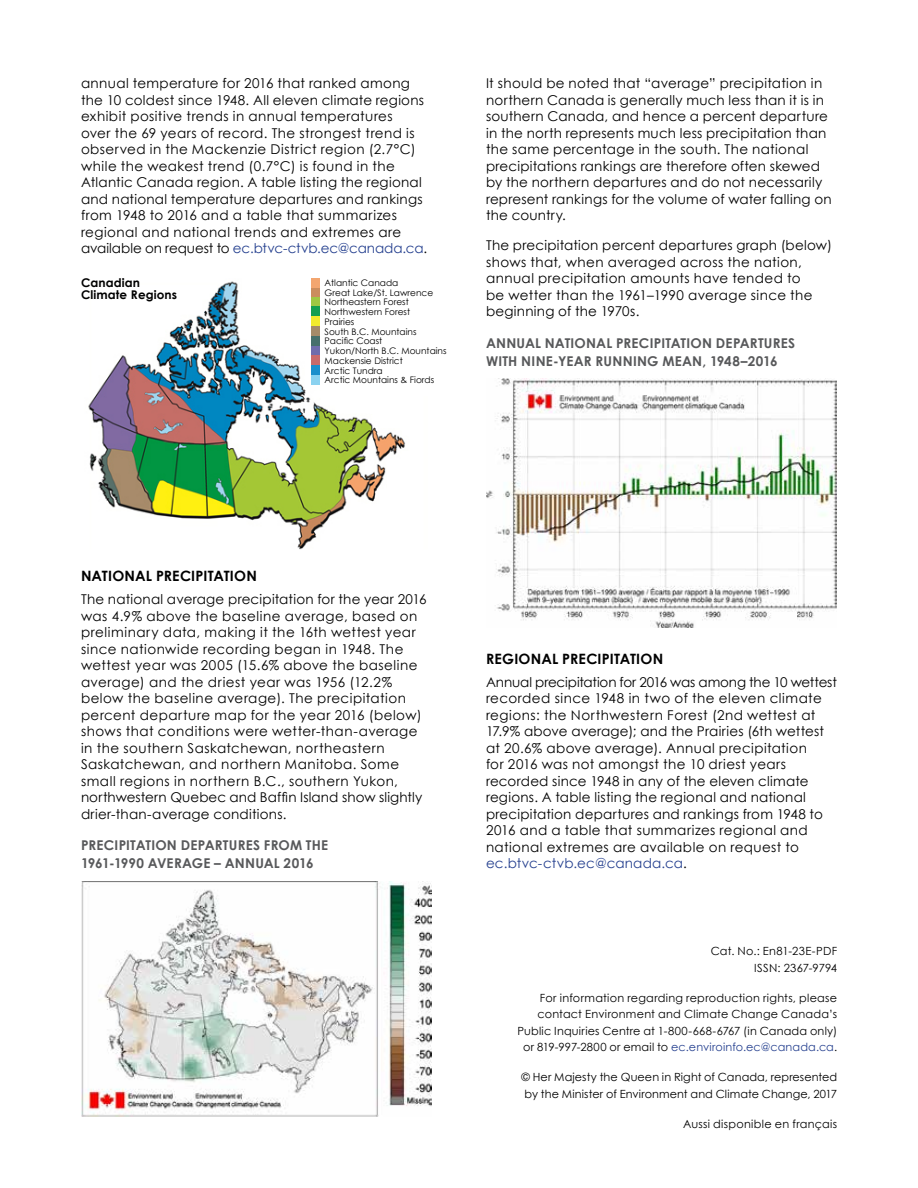
<style>
.page{position:relative;width:918px;height:1188px;background:#fff}
.page>*{position:absolute;margin:0;border:0;box-sizing:border-box;transform-origin:0 0}
.t1{font:700 14.25px "Century Gothic";letter-spacing:.015em;color:#000}
.t2{font:13.5px/16.5px "Century Gothic";letter-spacing:.025em;color:#000}
.t3{font:700 13.5px/18px "Century Gothic";letter-spacing:.015em;color:#58595b}
.t4{font:700 12px/12px "Century Gothic";letter-spacing:.01em;color:#000}
.t5{font:11.25px/16.5px "Century Gothic";letter-spacing:.015em;color:#000;text-align:right}
.t6{font:9px/9.8px "Century Gothic";color:#000}
.s1{color:#25408f}
</style>
<div class="page">
<img style="left:88px;top:281px;width:318px;height:269px">
<img style="left:81px;top:881px;width:351px;height:235px">
<img style="left:486px;top:379px;width:351px;height:248px">
<div style="left:242px;top:273px;width:189px;height:66px;background:#fff"></div>
<div style="left:305px;top:276px;width:31px;height:114px;background:#fff"></div>
<div style="left:325px;top:279px;width:129px;height:117px;background:#fff"></div>
<div style="left:311px;top:278px;width:8px;height:9px;background:#f3a670"></div>
<div style="left:311px;top:326px;width:8px;height:10px;background:#a58b6a"></div>
<div style="left:311px;top:288px;width:8px;height:10px;background:#cb8d5e"></div>
<div style="left:311px;top:337px;width:8px;height:9px;background:#47706c"></div>
<div style="left:311px;top:297px;width:8px;height:10px;background:#a0c843"></div>
<div style="left:311px;top:346px;width:8px;height:10px;background:#6f6dac"></div>
<div style="left:311px;top:307px;width:8px;height:9px;background:#159f51"></div>
<div style="left:311px;top:355px;width:8px;height:10px;background:#c96b6b"></div>
<div style="left:311px;top:317px;width:8px;height:9px;background:#f3eb2e"></div>
<div style="left:311px;top:365px;width:8px;height:10px;background:#1b8fcc"></div>
<div style="left:311px;top:375px;width:8px;height:10px;background:#8bd2f0"></div>
<p class="t2" style="left:81px;top:75px;width:348px">annual temperature for 2016 that ranked among the 10 coldest since 1948. All eleven climate regions exhibit positive trends in annual temperatures<br>over the 69 years of record. The strongest trend is observed in the Mackenzie District region (2.7°C) while the weakest trend (0.7°C) is found in the Atlantic Canada region. A table listing the regional and national temperature departures and rankings from 1948 to 2016 and a table that summarizes regional and national trends and extremes are available on request to <span class="s1">ec.btvc-ctvb.ec@canada.ca</span>.</p>
<p class="t4" style="left:81px;top:276px;width:98px">Canadian<br>Climate Regions</p>
<p class="t6" style="left:325px;top:278px;width:124px">Atlantic Canada<br>Great Lake/St. Lawrence<br>Northeastern Forest<br>Northwestern Forest<br>Prairies<br>South B.C. Mountains<br>Pacific Coast<br>Yukon/North B.C. Mountains<br>Mackensie District<br>Arctic Tundra<br>Arctic Mountains &amp; Fiords</p>
<p class="t2" style="left:486px;top:75px;width:347px">It should be noted that “average” precipitation in northern Canada is generally much less than it is in southern Canada, and hence a percent departure in the north represents much less precipitation than the same percentage in the south. The national precipitations rankings are therefore often skewed by the northern departures and do not necessarily represent rankings for the volume of water falling on the country.</p>
<p class="t2" style="left:486px;top:237px;width:348px">The precipitation percent departures graph (below) shows that, when averaged across the nation, annual precipitation amounts have tended to<br>be wetter than the 1961–1990 average since the beginning of the 1970s.</p>
<p class="t3" style="left:486px;top:333px;width:311px">ANNUAL NATIONAL PRECIPITATION DEPARTURES<br>WITH NINE-YEAR RUNNING MEAN, 1948–2016</p>
<p class="t1" style="left:81px;top:565px;width:177px">NATIONAL PRECIPITATION</p>
<p class="t2" style="left:81px;top:591px;width:347px">The national average precipitation for the year 2016 was 4.9% above the baseline average, based on preliminary data, making it the 16th wettest year since nationwide recording began in 1948. The wettest year was 2005 (15.6% above the baseline average) and the driest year was 1956 (12.2% below the baseline average). The precipitation percent departure map for the year 2016 (below) shows that conditions were wetter-than-average in the southern Saskatchewan, northeastern Saskatchewan, and northern Manitoba. Some small regions in northern B.C., southern Yukon, northwestern Quebec and Baffin Island show slightly drier-than-average conditions.</p>
<p class="t3" style="left:81px;top:836px;width:249px">PRECIPITATION DEPARTURES FROM THE<br>1961-1990 AVERAGE – ANNUAL 2016</p>
<p class="t1" style="left:486px;top:648px;width:179px">REGIONAL PRECIPITATION</p>
<p class="t2" style="left:486px;top:674px;width:352px">Annual precipitation for 2016 was among the 10 wettest recorded since 1948 in two of the eleven climate regions: the Northwestern Forest (2nd wettest at 17.9% above average); and the Prairies (6th wettest at 20.6% above average). Annual precipitation<br>for 2016 was not amongst the 10 driest years recorded since 1948 in any of the eleven climate regions. A table listing the regional and national precipitation departures and rankings from 1948 to 2016 and a table that summarizes regional and national extremes are available on request to <span class="s1">ec.btvc-ctvb.ec@canada.ca</span>.</p>
<p class="t5" style="left:711px;top:943px;width:128px">Cat. No.: En81-23E-PDF<br>ISSN: 2367-9794</p>
<p class="t5" style="left:518px;top:989px;width:321px">For information regarding reproduction rights, please contact Environment and Climate Change Canada’s Public Inquiries Centre at 1-800-668-6767 (in Canada only) or 819-997-2800 or email to <span class="s1">ec.enviroinfo.ec@canada.ca</span>.</p>
<p class="t5" style="left:522px;top:1069px;width:317px;text-align:left">© Her Majesty the Queen in Right of Canada, represented by the Minister of Environment and Climate Change, 2017</p>
<p class="t5" style="left:683px;top:1115px;width:156px">Aussi disponible en français</p>
</div>
